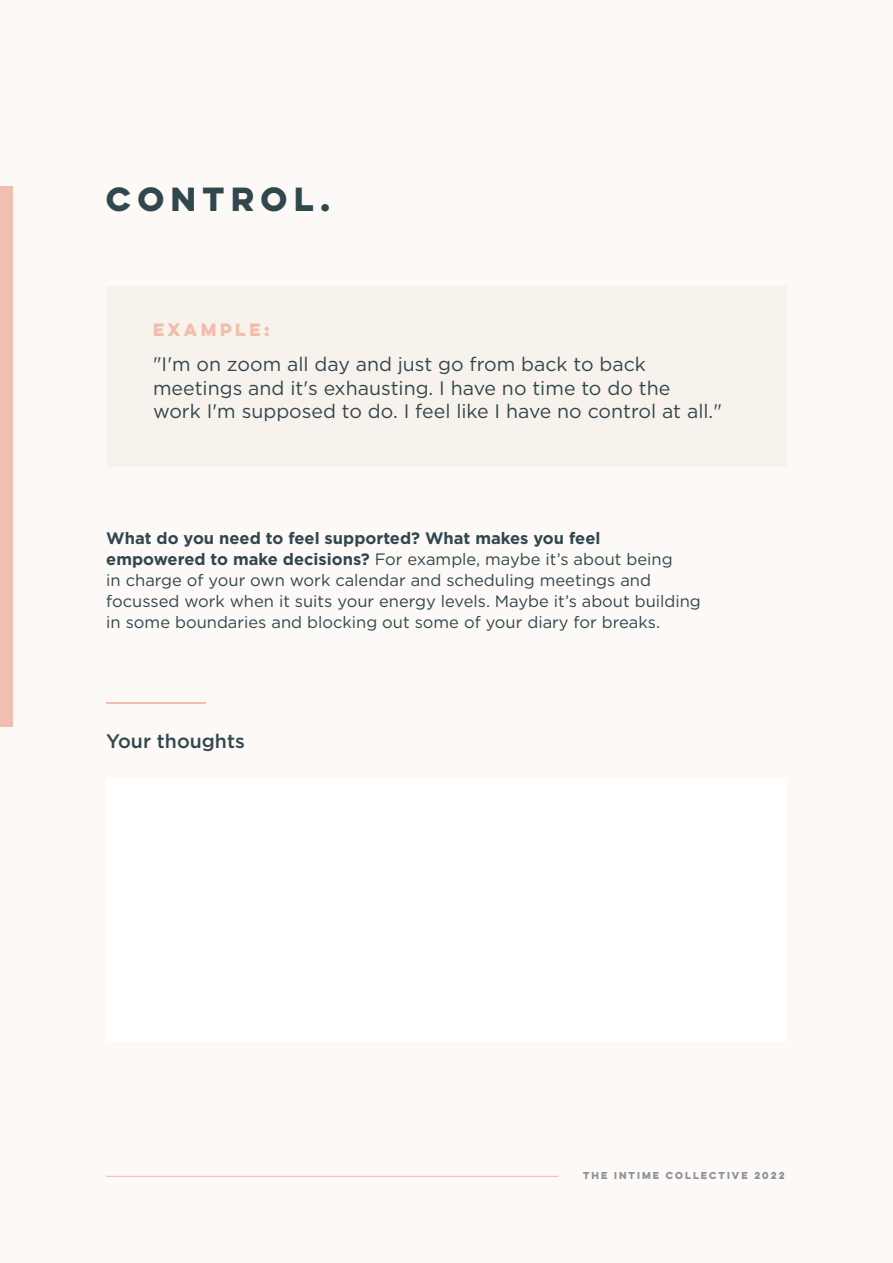
<style>
.page{position:relative;width:893px;height:1263px;background:#fcf9f6}
.page>*{position:absolute;margin:0;border:0;box-sizing:border-box;transform-origin:0 0}
.t1{font:700 30px "Lulo Clean One";color:#31474e}
.t2{font:19.5px/23.4px "Gotham";color:#31474e}
.t3{font:500 19.5px "Gotham";color:#31474e}
.t4{font:16.5px/21px "Gotham";color:#31474e}
.t5{font:700 16.05px "Lulo Clean One";color:#f1beae}
.t6{font:700 9px "Lulo Clean One";color:#8d9399}
.s1{font-weight:700}
</style>
<div class="page">
<div style="left:0;top:186px;width:13px;height:540px;background:#f1bfb0"></div>
<hr style="left:106px;top:1176px;width:452px;height:1px;background:#f1beae">
<div style="left:106px;top:286px;width:681px;height:180px;background:#f8f2ec"></div>
<hr style="left:106px;top:702px;width:100px;height:2px;background:#f1bfb0">
<div style="left:106px;top:778px;width:681px;height:264px;background:#fff"></div>
<h1 class="t1" style="left:106px;top:175px;width:232px">CONTROL.</h1>
<p class="t5" style="left:153px;top:317px;width:122px">EXAMPLE:</p>
<p class="t2" style="left:153px;top:352px;width:570px">"I'm on zoom all day and just go from back to back meetings and it's exhausting. I have no time to do the work I'm supposed to do. I feel like I have no control at all."</p>
<p class="t4" style="left:106px;top:527px;width:596px"><span class="s1">What do you need to feel supported? What makes you feel empowered to make decisions?</span> For example, maybe it’s about being<br>in charge of your own work calendar and scheduling meetings and focussed work when it suits your energy levels. Maybe it’s about building in some boundaries and blocking out some of your diary for breaks.</p>
<p class="t3" style="left:106px;top:730px;width:140px">Your thoughts</p>
<p class="t6" style="left:583px;top:1169px;width:205px">THE INTIME COLLECTIVE 2022</p>
</div>
